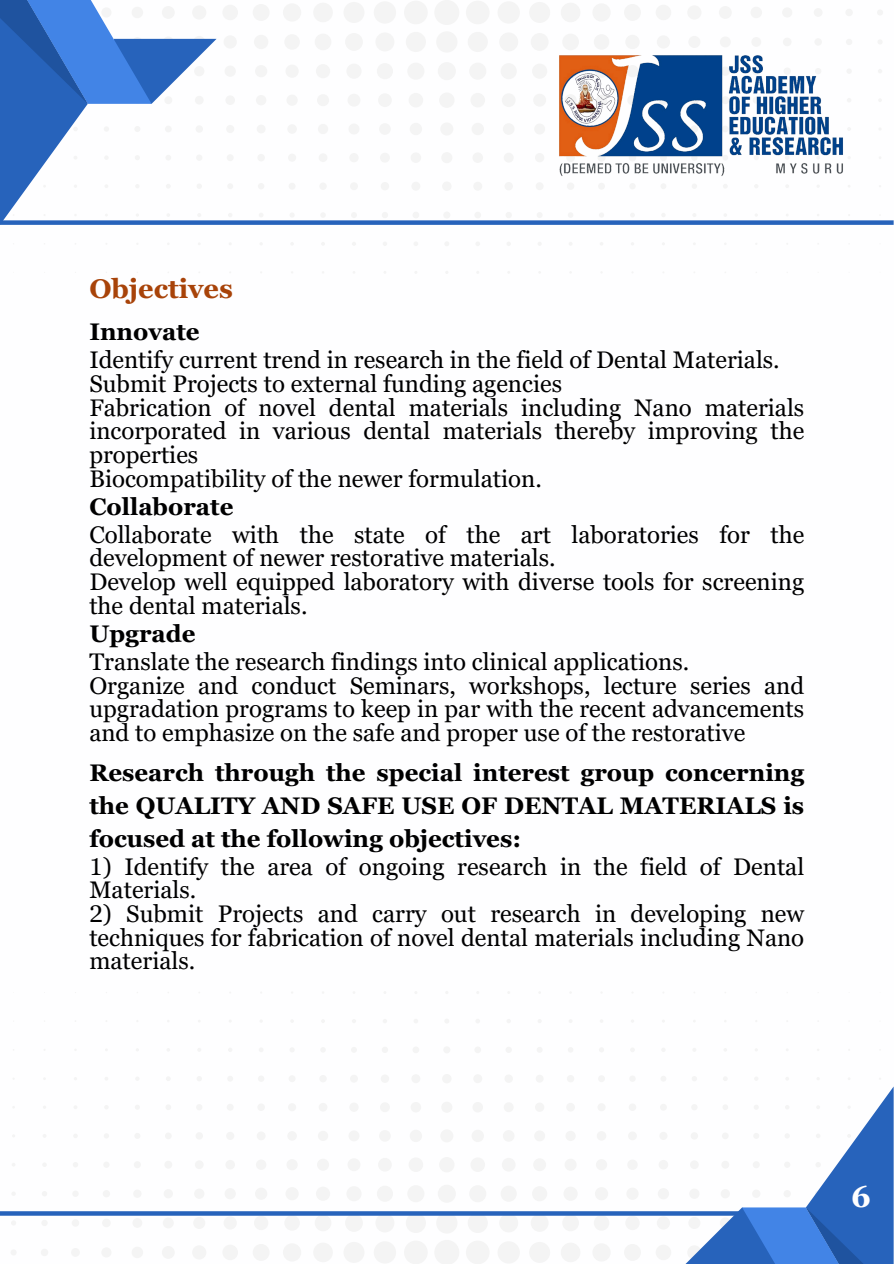
<style>
.page{position:relative;width:894px;height:1264px;background:#fff}
.page>*{position:absolute;margin:0;border:0;box-sizing:border-box;transform-origin:0 0}
.t1{font:700 30.6px "Georgia Pro";color:#fefeff}
.t2{font:700 27px "Georgia Pro";color:#a84309}
.t3{font:24px/23.7px "Georgia Pro";color:#000;text-align:justify}
.t4{font:700 24px/32.7px "Georgia Pro";color:#000;text-align:justify}
</style>
<div class="page">
<svg style="left:75px;top:0;width:808px;height:273px"></svg>
<svg style="left:0;top:0;width:216px;height:220px"></svg>
<svg style="left:0;top:991px;width:881px;height:272px"></svg>
<svg style="left:677px;top:1086px;width:216px;height:177px"></svg>
<svg style="left:0;top:1211px;width:740px;height:4px;background:#326bbe"></svg>
<img style="left:549px;top:45px;width:303px;height:141px">
<div style="left:0;top:220px;width:893px;height:5px;background:#2763bb"></div>
<p class="t2" style="left:89px;top:273px;width:145px">Objectives</p>
<h1 class="t4" style="left:89px;top:315px;width:112px">Innovate</h1>
<p class="t3" style="left:89px;top:348px;width:691px">Identify current trend in research in the field of Dental Materials.</p>
<p class="t3" style="left:89px;top:372px;width:474px">Submit Projects to external funding agencies</p>
<p class="t3" style="left:89px;top:395px;width:716px">Fabrication of novel dental materials including Nano materials incorporated in various dental materials thereby improving the properties</p>
<p class="t3" style="left:89px;top:466px;width:454px">Biocompatibility of the newer formulation.</p>
<p class="t4" style="left:89px;top:490px;width:146px">Collaborate</p>
<p class="t3" style="left:89px;top:522px;width:716px">Collaborate with the state of the art laboratories for the development of newer restorative materials.</p>
<p class="t3" style="left:89px;top:570px;width:716px">Develop well equipped laboratory with diverse tools for screening the dental materials.</p>
<p class="t4" style="left:89px;top:617px;width:108px">Upgrade</p>
<p class="t3" style="left:89px;top:649px;width:601px">Translate the research findings into clinical applications.</p>
<p class="t3" style="left:89px;top:673px;width:716px">Organize and conduct Seminars, workshops, lecture series and upgradation programs to keep in par with the recent advancements and to emphasize on the safe and proper use of the restorative</p>
<p class="t4" style="left:89px;top:756px;width:716px">Research through the special interest group concerning the QUALITY AND SAFE USE OF DENTAL MATERIALS is focused at the following objectives:</p>
<p class="t3" style="left:89px;top:854px;width:716px">1) Identify the area of ongoing research in the field of Dental<br>Materials.</p>
<p class="t3" style="left:89px;top:901px;width:716px">2) Submit Projects and carry out research in developing new techniques for fabrication of novel dental materials including Nano materials.</p>
<p class="t1" style="left:850px;top:1178px;width:21px">6</p>
</div>
